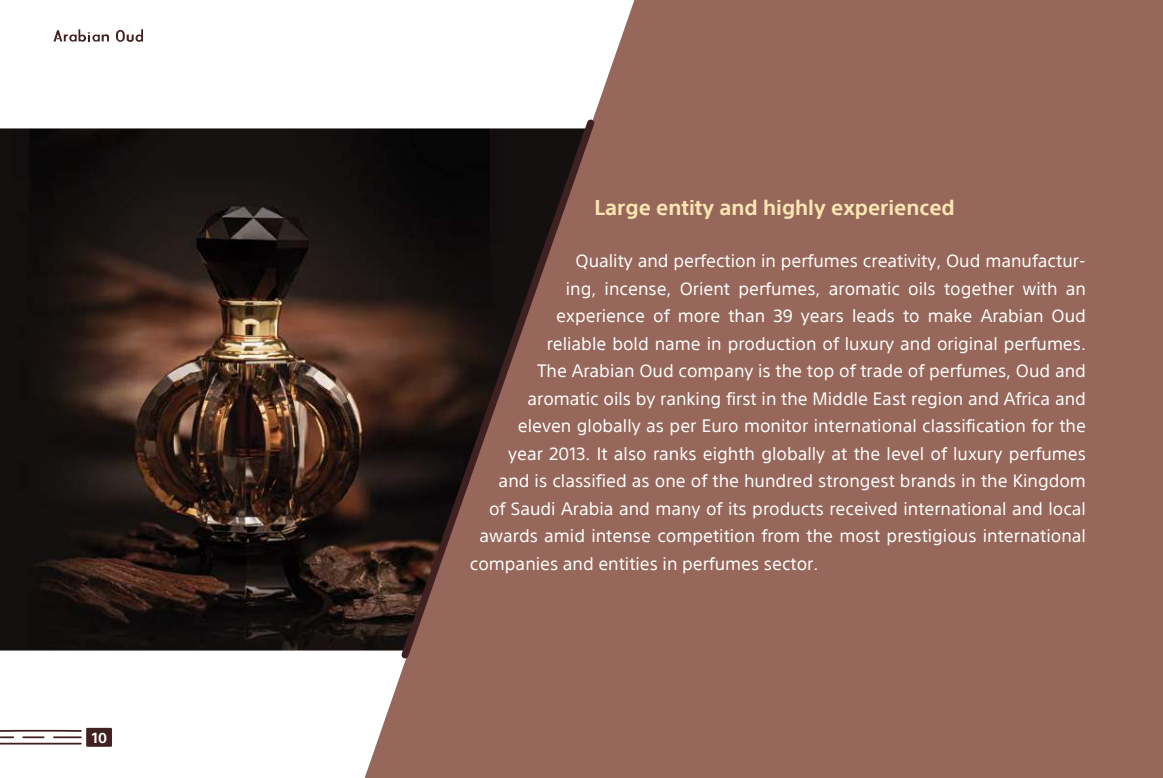
<style>
.page{position:relative;width:1163px;height:778px;background:#fff}
.page>*{position:absolute;margin:0;border:0;box-sizing:border-box;transform-origin:0 0}
.t1{font:700 20.88px "SST Arabic";color:#fbe6b2}
.t2{font:17.5px "SST Arabic";color:#fff}
.t3{font:700 14.25px "SST Arabic";color:#fff}
</style>
<div class="page">
<div style="left:365px;top:0;width:797px;height:778px;background:#96675a"></div>
<img style="left:0;top:128px;width:396px;height:522px">
<svg style="left:396px;top:114px;width:204px;height:550px;background:#5c4139"></svg>
<hr style="left:0;top:742px;width:81px;height:2px;background:#402020">
<svg style="left:0;top:729px;width:82px;height:9px"></svg>
<hr style="left:23px;top:736px;width:21px;height:2px;background:#402020">
<hr style="left:54px;top:736px;width:27px;height:2px;background:#402020">
<div style="left:86px;top:727px;width:26px;height:19px;background:#402020"></div>
<svg style="left:116px;top:29px;width:27px;height:13px"></svg>
<svg style="left:53px;top:29px;width:56px;height:13px"></svg>
<p class="t3" style="left:92px;top:729px;width:17px">10</p>
<p class="t1" style="left:594px;top:195px;width:362px">Large entity and highly experienced</p>
<p class="t2" style="left:575px;top:251px;width:512px">Quality and perfection in perfumes creativity, Oud manufactur-</p>
<p class="t2" style="left:566px;top:278px;width:521px">ing, incense, Orient perfumes, aromatic oils together with an</p>
<p class="t2" style="left:556px;top:306px;width:531px">experience of more than 39 years leads to make Arabian Oud</p>
<p class="t2" style="left:546px;top:333px;width:541px">reliable bold name in production of luxury and original perfumes.</p>
<p class="t2" style="left:537px;top:361px;width:550px">The Arabian Oud company is the top of trade of perfumes, Oud and</p>
<p class="t2" style="left:527px;top:388px;width:560px">aromatic oils by ranking first in the Middle East region and Africa and</p>
<p class="t2" style="left:518px;top:416px;width:569px">eleven globally as per Euro monitor international classification for the</p>
<p class="t2" style="left:508px;top:443px;width:579px">year 2013. It also ranks eighth globally at the level of luxury perfumes</p>
<p class="t2" style="left:498px;top:471px;width:589px">and is classified as one of the hundred strongest brands in the Kingdom</p>
<p class="t2" style="left:489px;top:498px;width:598px">of Saudi Arabia and many of its products received international and local</p>
<p class="t2" style="left:479px;top:526px;width:608px">awards amid intense competition from the most prestigious international</p>
<p class="t2" style="left:470px;top:553px;width:350px">companies and entities in perfumes sector.</p>
</div>
